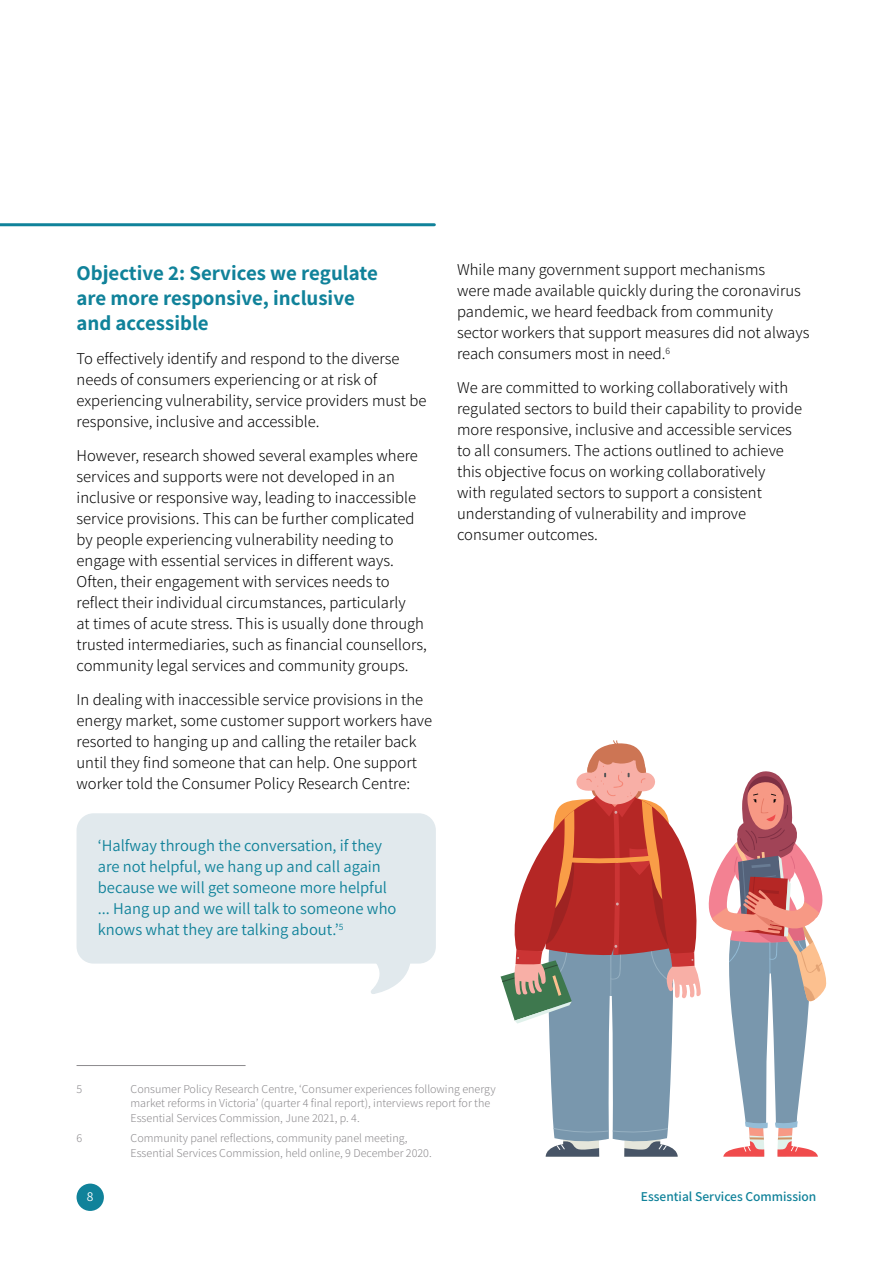
<style>
.page{position:relative;width:893px;height:1263px;background:#fff}
.page>*{position:absolute;margin:0;border:0;box-sizing:border-box;transform-origin:0 0}
.t1{font:700 21px/25.2px "Assistant";color:#10829a}
.t2{font:300 16.5px/21px "Assistant";color:#000}
.t3{font:200 16.5px/21px "Assistant";color:#10829a}
.t4{font:600 13.5px "Assistant";color:#10829a}
.t5{font:200 13.5px "Assistant";color:#fff}
.t6{font:300 12px/14.4px "Assistant";color:#8c8a8d}
</style>
<div class="page">
<div style="left:77px;top:1183px;width:27px;height:28px;background:#10829a;border-radius:50%"></div>
<hr style="left:0;top:223px;width:434px;height:3px;background:#10829a">
<hr style="left:77px;top:1065px;width:169px;height:1px;background:#8c8a8d">
<svg style="left:368px;top:963px;width:45px;height:31px"></svg>
<div style="left:77px;top:813px;width:359px;height:150px;background:#e1e9ed;border-radius:17px"></div>
<svg style="left:501px;top:740px;width:325px;height:417px"></svg>
<p class="t1" style="left:77px;top:259px;width:303px">Objective 2: Services we regulate are more responsive, inclusive and accessible</p>
<p class="t2" style="left:77px;top:347px;width:351px">To effectively identify and respond to the diverse needs of consumers experiencing or at risk of experiencing vulnerability, service providers must be responsive, inclusive and accessible.</p>
<p class="t2" style="left:77px;top:444px;width:352px">However, research showed several examples where services and supports were not developed in an inclusive or responsive way, leading to inaccessible service provisions. This can be further complicated by people experiencing vulnerability needing to engage with essential services in different ways.<br>Often, their engagement with services needs to reflect their individual circumstances, particularly<br>at times of acute stress. This is usually done through trusted intermediaries, such as financial counsellors, community legal services and community groups.</p>
<p class="t2" style="left:77px;top:688px;width:357px">In dealing with inaccessible service provisions in the energy market, some customer support workers have resorted to hanging up and calling the retailer back until they find someone that can help. One support worker told the Consumer Policy Research Centre:</p>
<p class="t3" style="left:98px;top:834px;width:300px">‘Halfway through the conversation, if they are not helpful, we hang up and call again because we will get someone more helpful ... Hang up and we will talk to someone who knows what they are talking about.’<sup>5</sup></p>
<p class="t2" style="left:457px;top:258px;width:354px">While many government support mechanisms<br>were made available quickly during the coronavirus pandemic, we heard feedback from community sector workers that support measures did not always reach consumers most in need.<sup>6</sup></p>
<p class="t2" style="left:457px;top:376px;width:346px">We are committed to working collaboratively with regulated sectors to build their capability to provide more responsive, inclusive and accessible services to all consumers. The actions outlined to achieve this objective focus on working collaboratively<br>with regulated sectors to support a consistent understanding of vulnerability and improve consumer outcomes.</p>
<p class="t6" style="left:77px;top:1081px;width:7px">5</p>
<p class="t6" style="left:131px;top:1081px;width:367px">Consumer Policy Research Centre, ‘Consumer experiences following energy market reforms in Victoria’ (quarter 4 final report), interviews report for the<br>Essential Services Commission, June 2021, p. 4.</p>
<p class="t6" style="left:77px;top:1130px;width:7px">6</p>
<p class="t6" style="left:131px;top:1130px;width:303px">Community panel reflections, community panel meeting,<br>Essential Services Commission, held online, 9 December 2020.</p>
<p class="t5" style="left:87px;top:1188px;width:8px">8</p>
<p class="t4" style="left:641px;top:1187px;width:177px">Essential Services Commission</p>
</div>
